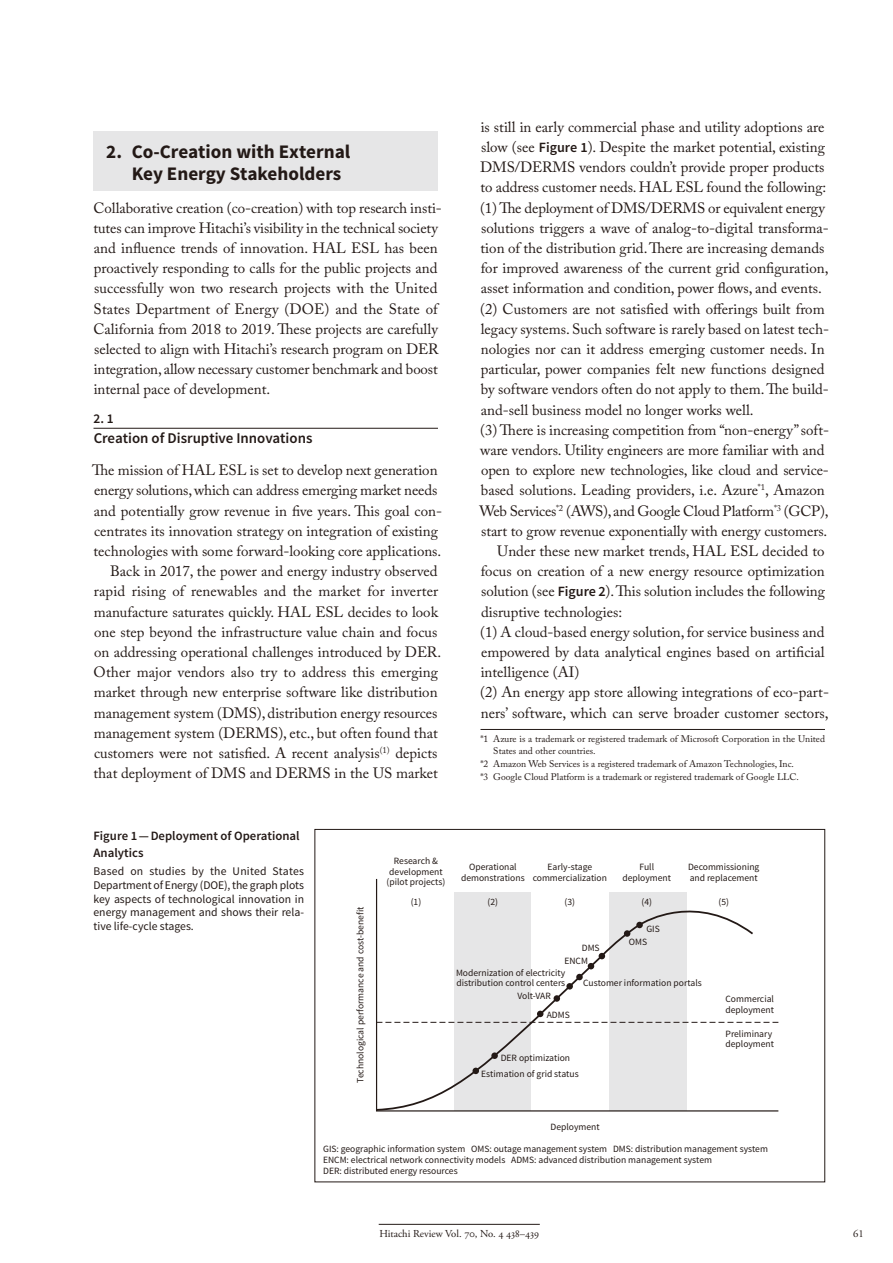
<style>
.page{position:relative;width:893px;height:1263px;background:#fff}
.page>*{position:absolute;margin:0;border:0;box-sizing:border-box;transform-origin:0 0}
.t1{font:700 19.2px/21.3px "Source Sans Pro";color:#231916}
.t2{font:14.85px/20.2px "Adobe Caslon Pro";color:#231916}
.t3{font:600 14.85px "Source Sans Pro";color:#231916}
.t4{font:600 13.35px "Source Sans Pro";color:#231916}
.t5{font:600 12.75px/17px "Source Sans Pro";color:#231916}
.t6{font:11.7px/13.8px "Source Sans Pro";color:#231916;text-align:justify}
.t7{font:10.65px "Adobe Garamond Pro";color:#231916}
.t8{font:9.6px/10.5px "Source Sans Pro";color:#231916}
.t9{font:9.6px "Adobe Caslon Pro";color:#231916}
.s1{font-family:"Source Sans Pro";font-weight:600;font-size:14.1px}
.s2{color:#fff}
</style>
<div class="page">
<hr style="left:379px;top:1224px;width:161px;height:1px;background:#231916">
<hr style="left:94px;top:428px;width:344px;height:1px;background:#231916">
<div style="left:94px;top:131px;width:344px;height:60px;background:#e6e6e7"></div>
<svg style="left:376px;top:893px;width:379px;height:219px"></svg>
<div style="left:624px;top:930px;width:6px;height:7px;background:#231916;border-radius:50%"></div>
<svg style="left:588px;top:953px;width:17px;height:16px"></svg>
<div style="left:576px;top:974px;width:7px;height:6px;background:#231916;border-radius:50%"></div>
<div style="left:566px;top:983px;width:7px;height:7px;background:#231916;border-radius:50%"></div>
<div style="left:553px;top:995px;width:7px;height:7px;background:#231916;border-radius:50%"></div>
<div style="left:491px;top:1052px;width:7px;height:7px;background:#231916;border-radius:50%"></div>
<div style="left:472px;top:1068px;width:7px;height:6px;background:#231916;border-radius:50%"></div>
<div style="left:636px;top:922px;width:7px;height:6px;background:#231916;border-radius:50%"></div>
<svg style="left:376px;top:1011px;width:402px;height:12px"></svg>
<hr style="left:480px;top:729px;width:345px;height:1px;background:#231916">
<p class="t1" style="left:132px;top:143px;width:220px;text-indent:-26px">2. Co-Creation with External<br>Key Energy Stakeholders</p>
<p class="t2" style="left:94px;top:199px;width:350px">Collaborative creation (co-creation) with top research insti&shy;tutes can improve Hitachi’s visibility in the technical society and influence trends of innovation. HAL ESL has been proactively responding to calls for the public projects and successfully won two research projects with the United States Department of Energy (DOE) and the State of California from 2018 to 2019. These projects are carefully selected to align with Hitachi’s research program on DER integration, allow necessary customer benchmark and boost internal pace of development.</p>
<p class="t4" style="left:93px;top:414px;width:22px">2. 1</p>
<p class="t3" style="left:94px;top:433px;width:220px">Creation of Disruptive Innovations</p>
<p class="t2" style="left:92px;top:462px;width:347px">The mission of HAL ESL is set to develop next generation</p>
<p class="t2" style="left:94px;top:482px;width:345px">energy solutions, which can address emerging market needs</p>
<p class="t2" style="left:94px;top:502px;width:350px">and potentially grow revenue in five years. This goal con-</p>
<p class="t2" style="left:94px;top:522px;width:345px">centrates its innovation strategy on integration of existing</p>
<p class="t2" style="left:94px;top:543px;width:349px">technologies with some forward-looking core applications.</p>
<p class="t2" style="left:110px;top:563px;width:329px">Back in 2017, the power and energy industry observed</p>
<p class="t2" style="left:94px;top:583px;width:346px">rapid rising of renewables and the market for inverter</p>
<p class="t2" style="left:94px;top:603px;width:346px">manufacture saturates quickly. HAL ESL decides to look</p>
<p class="t2" style="left:94px;top:623px;width:345px">one step beyond the infrastructure value chain and focus</p>
<p class="t2" style="left:94px;top:644px;width:349px">on addressing operational challenges introduced by DER.</p>
<p class="t2" style="left:94px;top:664px;width:346px">Other major vendors also try to address this emerging</p>
<p class="t2" style="left:94px;top:684px;width:345px">market through new enterprise software like distribution</p>
<p class="t2" style="left:94px;top:704px;width:345px">management system (DMS), distribution energy resources</p>
<p class="t2" style="left:94px;top:724px;width:346px">management system (DERMS), etc., but often found that</p>
<p class="t2" style="left:94px;top:745px;width:345px">customers were not satisfied. A recent analysis<sup>(1)</sup> depicts</p>
<p class="t2" style="left:94px;top:765px;width:346px">that deployment of DMS and DERMS in the US market</p>
<p class="t2" style="left:481px;top:118px;width:345px">is still in early commercial phase and utility adoptions are</p>
<p class="t2" style="left:481px;top:139px;width:345px">slow (see <span class="s1">Figure 1</span>). Despite the market potential, existing</p>
<p class="t2" style="left:480px;top:159px;width:346px">DMS/DERMS vendors couldn’t provide proper products</p>
<p class="t2" style="left:480px;top:179px;width:347px">to address customer needs. HAL ESL found the following:</p>
<p class="t2" style="left:480px;top:199px;width:346px">(1) The deployment of DMS/DERMS or equivalent energy</p>
<p class="t2" style="left:481px;top:219px;width:349px">solutions triggers a wave of analog-to-digital transforma-</p>
<p class="t2" style="left:480px;top:240px;width:345px">tion of the distribution grid. There are increasing demands</p>
<p class="t2" style="left:481px;top:260px;width:349px">for improved awareness of the current grid configuration,</p>
<p class="t2" style="left:481px;top:280px;width:342px">asset information and condition, power flows, and events.</p>
<p class="t2" style="left:480px;top:300px;width:346px">(2) Customers are not satisfied with offerings built from</p>
<p class="t2" style="left:481px;top:320px;width:350px">legacy systems. Such software is rarely based on latest tech-</p>
<p class="t2" style="left:481px;top:341px;width:345px">nologies nor can it address emerging customer needs. In</p>
<p class="t2" style="left:481px;top:361px;width:345px">particular, power companies felt new functions designed</p>
<p class="t2" style="left:481px;top:381px;width:350px">by software vendors often do not apply to them. The build-</p>
<p class="t2" style="left:481px;top:401px;width:274px">and-sell business model no longer works well.</p>
<p class="t2" style="left:480px;top:421px;width:350px">(3) There is increasing competition from “non-energy” soft-</p>
<p class="t2" style="left:480px;top:442px;width:346px">ware vendors. Utility engineers are more familiar with and</p>
<p class="t2" style="left:481px;top:462px;width:349px">open to explore new technologies, like cloud and service-</p>
<p class="t2" style="left:481px;top:482px;width:345px">based solutions. Leading providers, i.e. Azure<sup>*1</sup>, Amazon</p>
<p class="t2" style="left:479px;top:502px;width:350px">Web Services<sup>*2</sup> (AWS), and Google Cloud Platform<sup>*3</sup> (GCP),</p>
<p class="t2" style="left:481px;top:522px;width:348px">start to grow revenue exponentially with energy customers.</p>
<p class="t2" style="left:497px;top:543px;width:329px">Under these new market trends, HAL ESL decided to</p>
<p class="t2" style="left:481px;top:563px;width:345px">focus on creation of a new energy resource optimization</p>
<p class="t2" style="left:481px;top:583px;width:345px">solution (see <span class="s1">Figure 2</span>). This solution includes the following</p>
<p class="t2" style="left:481px;top:603px;width:143px">disruptive technologies:</p>
<p class="t2" style="left:480px;top:623px;width:346px">(1) A cloud-based energy solution, for service business and</p>
<p class="t2" style="left:481px;top:644px;width:345px">empowered by data analytical engines based on artificial</p>
<p class="t2" style="left:481px;top:664px;width:100px">intelligence (AI)</p>
<p class="t2" style="left:480px;top:684px;width:350px">(2) An energy app store allowing integrations of eco-part-</p>
<p class="t2" style="left:481px;top:704px;width:349px">ners’ software, which can serve broader customer sectors,</p>
<p class="t9" style="left:480px;top:735px;width:346px">*1 Azure is a trademark or registered trademark of Microsoft Corporation in the United</p>
<p class="t9" style="left:493px;top:747px;width:104px">States and other countries.</p>
<p class="t9" style="left:480px;top:760px;width:315px">*2 Amazon Web Services is a registered trademark of Amazon Technologies, Inc.</p>
<p class="t9" style="left:480px;top:773px;width:320px">*3 Google Cloud Platform is a trademark or registered trademark of Google LLC.</p>
<p class="t5" style="left:94px;top:828px;width:208px">Figure 1 — Deployment of Operational<br>Analytics</p>
<p class="t6" style="left:94px;top:865px;width:212px">Based on studies by the United States Department of Energy (DOE), the graph plots key aspects of technological innovation in energy management and shows their rela&shy;tive life-cycle stages.</p>
<p class="t8" style="left:356px;top:1083px;width:178px;rotate:-90deg">Technological performance and cost-benefit</p>
<p class="t8" style="left:387px;top:857px;width:60px;text-align:center">Research &amp; development (pilot projects)</p>
<p class="t8" style="left:461px;top:863px;width:65px;text-align:center">Operational demonstrations</p>
<p class="t8" style="left:533px;top:863px;width:76px;text-align:center">Early-stage commercialization</p>
<p class="t8" style="left:622px;top:863px;width:50px;text-align:center">Full deployment</p>
<p class="t8" style="left:688px;top:863px;width:73px">Decommissioning and replacement</p>
<p class="t8" style="left:411px;top:897px;width:12px">(1)</p>
<p class="t8" style="left:488px;top:897px;width:12px">(2)</p>
<p class="t8" style="left:564px;top:897px;width:12px">(3)</p>
<p class="t8" style="left:641px;top:897px;width:12px">(4)</p>
<p class="t8" style="left:718px;top:897px;width:12px">(5)</p>
<p class="t8" style="left:629px;top:923px;width:32px;line-height:13px;text-indent:17px">GIS<br>OMS</p>
<p class="t8" style="left:583px;top:978px;width:120px">Customer information portals</p>
<p class="t8" style="left:582px;top:944px;width:19px">DMS</p>
<p class="t8" style="left:564px;top:956px;width:25px">ENCM</p>
<p class="t8" style="left:456px;top:968px;width:111px">Modernization of electricity distribution control centers</p>
<p class="t8" style="left:517px;top:992px;width:35px">Volt-VAR</p>
<p class="t8" style="left:547px;top:1010px;width:24px">ADMS</p>
<p class="t8" style="left:501px;top:1054px;width:71px">DER optimization</p>
<p class="t8" style="left:481px;top:1070px;width:99px">Estimation of grid status</p>
<p class="t8" style="left:550px;top:1123px;width:51px">Deployment</p>
<p class="t8" style="left:725px;top:995px;width:50px">Commercial deployment</p>
<p class="t8" style="left:725px;top:1029px;width:50px">Preliminary deployment</p>
<p class="t8" style="left:323px;top:1145px;width:446px">GIS: geographic information system OMS: outage management system DMS: distribution management system<br>ENCM: electrical network connectivity models ADMS: advanced distribution management system<br>DER: distributed energy resources</p>
<p class="t7" style="left:379px;top:1228px;width:161px">Hitachi Review Vol. 70, No. 4 438–439</p>
<p class="t7" style="left:853px;top:1228px;width:15px">61<span class="s2">.</span></p>
</div>
